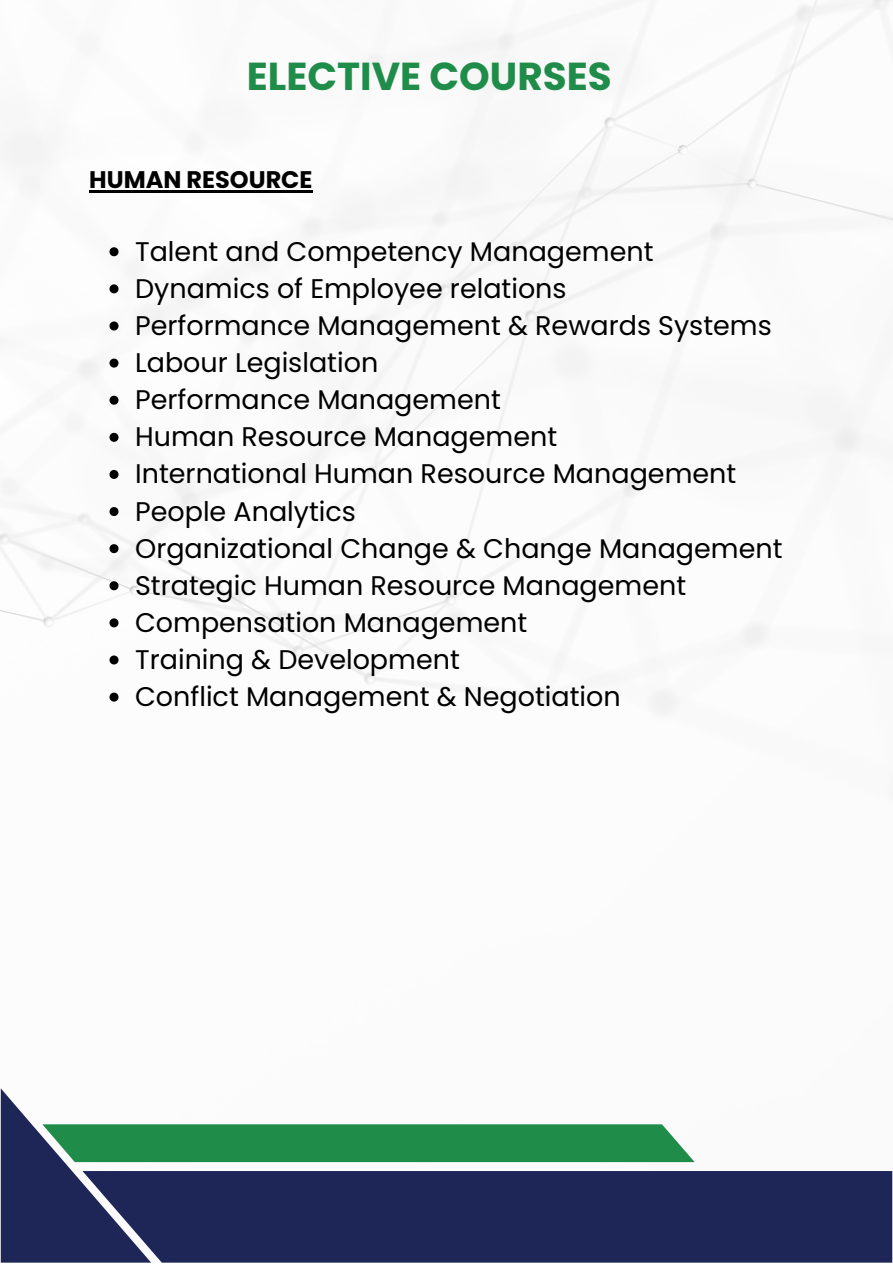
<style>
.page{position:relative;width:893px;height:1264px;background:#fff}
.page>*{position:absolute;margin:0;border:0;box-sizing:border-box;transform-origin:0 0}
.t1{font:700 39px "Poppins";color:#208c4a}
.t2{font:27px "Poppins";color:#000}
.t3{font:700 24px "Poppins";color:#000}
</style>
<div class="page">
<img style="left:0;top:0;width:892px;height:1262px">
<svg style="left:109px;top:247px;width:9px;height:9px"></svg>
<svg style="left:109px;top:284px;width:9px;height:9px"></svg>
<svg style="left:109px;top:321px;width:9px;height:9px"></svg>
<svg style="left:109px;top:358px;width:9px;height:9px"></svg>
<svg style="left:109px;top:396px;width:9px;height:9px"></svg>
<svg style="left:109px;top:433px;width:9px;height:9px"></svg>
<svg style="left:109px;top:470px;width:9px;height:9px"></svg>
<svg style="left:109px;top:507px;width:9px;height:9px"></svg>
<svg style="left:109px;top:544px;width:9px;height:9px"></svg>
<svg style="left:109px;top:581px;width:9px;height:9px"></svg>
<svg style="left:109px;top:618px;width:9px;height:9px"></svg>
<svg style="left:109px;top:655px;width:9px;height:9px"></svg>
<svg style="left:109px;top:692px;width:9px;height:9px"></svg>
<hr style="left:89px;top:190px;width:223px;height:2px;background:#000">
<div style="left:694px;top:1170px;width:198px;height:92px;background:#1e2658"></div>
<svg style="left:1px;top:1088px;width:693px;height:174px"></svg>
<p class="t1" style="left:247px;top:49px;width:366px">ELECTIVE COURSES</p>
<p class="t3" style="left:89px;top:162px;width:225px">HUMAN RESOURCE</p>
<p class="t2" style="left:135px;top:232px;width:520px">Talent and Competency Management</p>
<p class="t2" style="left:135px;top:269px;width:433px">Dynamics of Employee relations</p>
<p class="t2" style="left:135px;top:306px;width:638px">Performance Management &amp; Rewards Systems</p>
<p class="t2" style="left:135px;top:344px;width:244px">Labour Legislation</p>
<p class="t2" style="left:135px;top:381px;width:367px">Performance Management</p>
<p class="t2" style="left:135px;top:418px;width:423px">Human Resource Management</p>
<p class="t2" style="left:135px;top:455px;width:602px">International Human Resource Management</p>
<p class="t2" style="left:135px;top:492px;width:222px">People Analytics</p>
<p class="t2" style="left:135px;top:529px;width:648px">Organizational Change &amp; Change Management</p>
<p class="t2" style="left:135px;top:566px;width:552px">Strategic Human Resource Management</p>
<p class="t2" style="left:135px;top:603px;width:393px">Compensation Management</p>
<p class="t2" style="left:135px;top:640px;width:326px">Training &amp; Development</p>
<p class="t2" style="left:135px;top:677px;width:487px">Conflict Management &amp; Negotiation</p>
</div>
